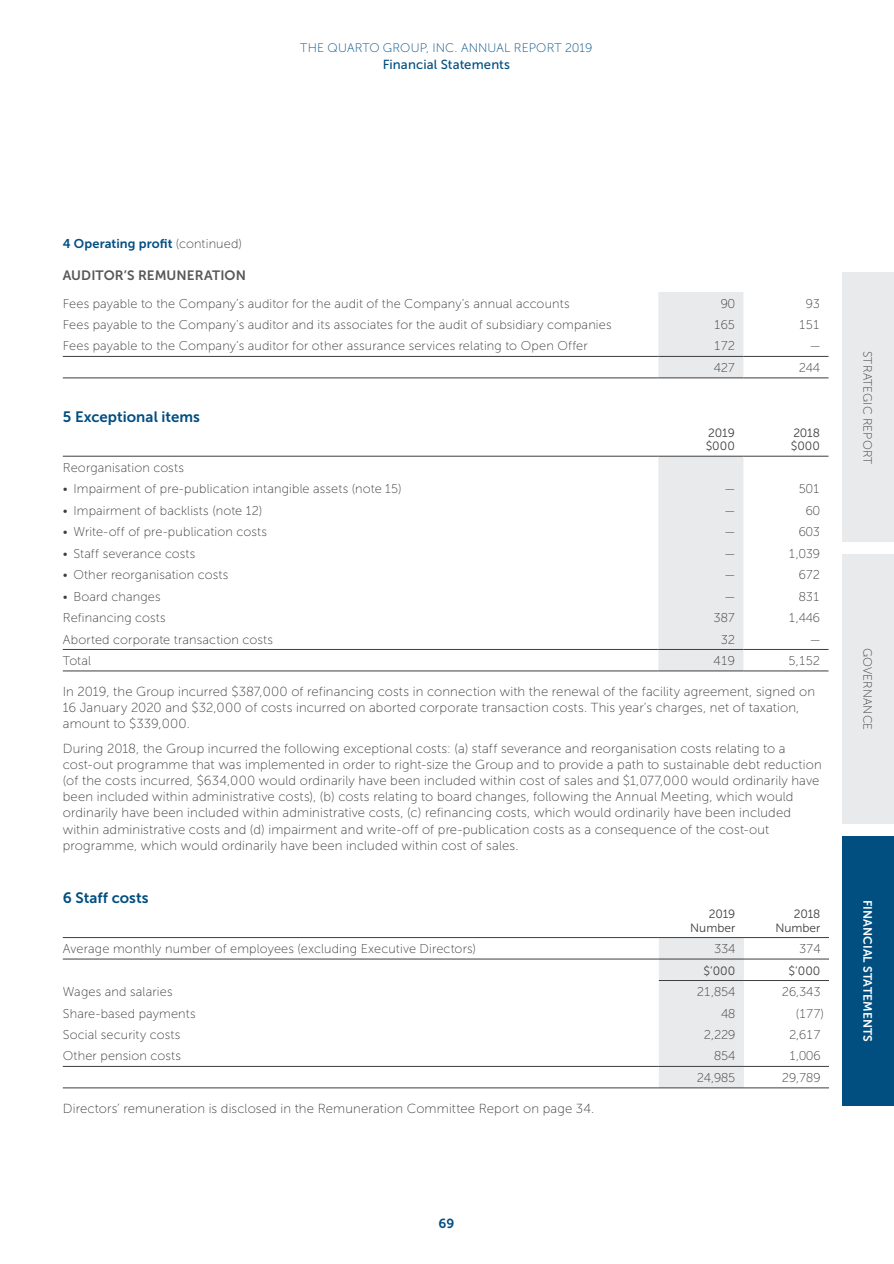
<style>
.page{position:relative;width:894px;height:1264px;background:#fff}
.page>*{position:absolute;margin:0;border:0;box-sizing:border-box;transform-origin:0 0}
.AR19_Body-heading-1{font:15px "Museo Sans 700";letter-spacing:.005em;color:#014e81}
.AR19_Body-heading-2{font:13.5px "Museo Sans 700";letter-spacing:.005em;color:#57585a}
.AR19_Body{font:13.2px/16.2px "Museo Sans 100";letter-spacing:.01em;color:#3e3e3f}
.t1{font:13.2px "Museo Sans 500";letter-spacing:.01em;color:#014e81}
.t2{font:13.2px "Museo Sans 700";color:#014e81}
.AR19_Table_Text{font:12.75px "Museo Sans 100";letter-spacing:.01em;color:#3e3e3f}
.AR19_Table-text-figu{font:12.75px "Museo Sans 100";color:#3e3e3f}
.AR19_Financial_Secti{font:12.75px "Museo Sans 700";letter-spacing:.01em;color:#014e81}
.t3{font:12.3px "Museo Sans 100";letter-spacing:.01em;color:#014e81}
.AR19_Table_Column_He{font:12px/13.5px "Museo Sans 300";color:#3e3e3f}
.t4{font:12px "Museo Sans 100";letter-spacing:.015em;color:#3e3e3f}
.t5{font:12px "Museo Sans 700";letter-spacing:.01em;color:#fff}
.s1{font-family:"Museo Sans 100";color:#3e3e3f}
</style>
<div class="page">
<div style="left:842px;top:273px;width:52px;height:269px;background:#e9eaeb"></div>
<div style="left:842px;top:554px;width:52px;height:269px;background:#e9eaeb"></div>
<div style="left:842px;top:836px;width:52px;height:269px;background:#014e81"></div>
<div style="left:658px;top:292px;width:85px;height:85px;background:#e9eaeb"></div>
<hr style="left:63px;top:356px;width:595px;height:1px;background:#3e3e3f">
<hr style="left:658px;top:356px;width:85px;height:1px;background:#3e3e3f">
<hr style="left:743px;top:356px;width:85px;height:1px;background:#3e3e3f">
<hr style="left:63px;top:377px;width:595px;height:1px;background:#3e3e3f">
<hr style="left:658px;top:377px;width:85px;height:1px;background:#3e3e3f">
<hr style="left:743px;top:377px;width:85px;height:1px;background:#3e3e3f">
<div style="left:658px;top:457px;width:85px;height:213px;background:#e9eaeb"></div>
<hr style="left:63px;top:456px;width:595px;height:1px;background:#3e3e3f">
<hr style="left:658px;top:456px;width:85px;height:1px;background:#3e3e3f">
<hr style="left:743px;top:456px;width:85px;height:1px;background:#3e3e3f">
<hr style="left:63px;top:649px;width:595px;height:1px;background:#3e3e3f">
<hr style="left:658px;top:649px;width:85px;height:1px;background:#3e3e3f">
<hr style="left:743px;top:649px;width:85px;height:1px;background:#3e3e3f">
<hr style="left:63px;top:670px;width:595px;height:1px;background:#3e3e3f">
<hr style="left:658px;top:670px;width:85px;height:1px;background:#3e3e3f">
<hr style="left:743px;top:670px;width:85px;height:1px;background:#3e3e3f">
<div style="left:659px;top:938px;width:85px;height:149px;background:#e9eaeb"></div>
<hr style="left:63px;top:937px;width:596px;height:1px;background:#3e3e3f">
<hr style="left:659px;top:937px;width:85px;height:1px;background:#3e3e3f">
<hr style="left:744px;top:937px;width:85px;height:1px;background:#3e3e3f">
<hr style="left:63px;top:958px;width:596px;height:1px;background:#3e3e3f">
<hr style="left:659px;top:958px;width:85px;height:1px;background:#3e3e3f">
<hr style="left:744px;top:958px;width:85px;height:1px;background:#3e3e3f">
<hr style="left:659px;top:980px;width:85px;height:1px;background:#3e3e3f">
<hr style="left:744px;top:980px;width:85px;height:1px;background:#3e3e3f">
<hr style="left:63px;top:1066px;width:596px;height:1px;background:#3e3e3f">
<hr style="left:659px;top:1066px;width:85px;height:1px;background:#3e3e3f">
<hr style="left:744px;top:1066px;width:85px;height:1px;background:#3e3e3f">
<hr style="left:63px;top:1087px;width:596px;height:1px;background:#3e3e3f">
<hr style="left:659px;top:1087px;width:85px;height:1px;background:#3e3e3f">
<hr style="left:744px;top:1087px;width:85px;height:1px;background:#3e3e3f">
<p class="t3" style="left:300px;top:41px;width:294px">THE QUARTO GROUP, INC. ANNUAL REPORT 2019</p>
<p class="t1" style="left:382px;top:57px;width:129px">Financial Statements</p>
<p class="AR19_Financial_Secti" style="left:63px;top:236px;width:181px">4 Operating profit <span class="s1">(continued)</span></p>
<p class="AR19_Body-heading-2" style="left:63px;top:268px;width:185px">AUDITOR’S REMUNERATION</p>
<p class="AR19_Table_Text" style="left:63px;top:296px;width:508px">Fees payable to the Company’s auditor for the audit of the Company’s annual accounts</p>
<p class="AR19_Table-text-figu" style="left:720px;top:296px;width:16px">90</p>
<p class="AR19_Table-text-figu" style="left:805px;top:296px;width:16px">93</p>
<p class="AR19_Table_Text" style="left:63px;top:318px;width:550px">Fees payable to the Company’s auditor and its associates for the audit of subsidiary companies</p>
<p class="AR19_Table-text-figu" style="left:713px;top:318px;width:23px">165</p>
<p class="AR19_Table-text-figu" style="left:798px;top:318px;width:23px">151</p>
<p class="AR19_Table_Text" style="left:63px;top:339px;width:526px">Fees payable to the Company’s auditor for other assurance services relating to Open Offer</p>
<p class="AR19_Table-text-figu" style="left:713px;top:339px;width:23px">172</p>
<p class="AR19_Table-text-figu" style="left:810px;top:339px;width:11px">—</p>
<p class="AR19_Table-text-figu" style="left:713px;top:361px;width:23px">427</p>
<p class="AR19_Table-text-figu" style="left:798px;top:361px;width:23px">244</p>
<p class="AR19_Body-heading-1" style="left:63px;top:408px;width:139px">5 Exceptional items</p>
<p class="AR19_Table_Column_He" style="left:705px;top:426px;width:31px">2019 $000</p>
<p class="AR19_Table_Column_He" style="left:793px;top:426px;width:28px">2018</p>
<p class="AR19_Table_Column_He" style="left:790px;top:439px;width:31px">$000</p>
<p class="AR19_Table_Text" style="left:63px;top:460px;width:123px">Reorganisation costs</p>
<p class="AR19_Table_Text" style="left:63px;top:482px;width:340px">• Impairment of pre-publication intangible assets (note 15)</p>
<p class="AR19_Table-text-figu" style="left:725px;top:482px;width:11px">—</p>
<p class="AR19_Table-text-figu" style="left:798px;top:482px;width:23px">501</p>
<p class="AR19_Table_Text" style="left:63px;top:503px;width:201px">• Impairment of backlists (note 12)</p>
<p class="AR19_Table-text-figu" style="left:725px;top:503px;width:11px">—</p>
<p class="AR19_Table-text-figu" style="left:805px;top:503px;width:16px">60</p>
<p class="AR19_Table_Text" style="left:63px;top:525px;width:206px">• Write-off of pre-publication costs</p>
<p class="AR19_Table-text-figu" style="left:725px;top:525px;width:11px">—</p>
<p class="AR19_Table-text-figu" style="left:798px;top:525px;width:23px">603</p>
<p class="AR19_Table_Text" style="left:63px;top:546px;width:134px">• Staff severance costs</p>
<p class="AR19_Table-text-figu" style="left:725px;top:546px;width:11px">—</p>
<p class="AR19_Table-text-figu" style="left:788px;top:546px;width:33px">1,039</p>
<p class="AR19_Table_Text" style="left:63px;top:568px;width:167px">• Other reorganisation costs</p>
<p class="AR19_Table-text-figu" style="left:725px;top:568px;width:11px">—</p>
<p class="AR19_Table-text-figu" style="left:798px;top:568px;width:23px">672</p>
<p class="AR19_Table_Text" style="left:63px;top:589px;width:99px">• Board changes</p>
<p class="AR19_Table-text-figu" style="left:725px;top:589px;width:11px">—</p>
<p class="AR19_Table-text-figu" style="left:798px;top:589px;width:23px">831</p>
<p class="AR19_Table_Text" style="left:63px;top:611px;width:104px">Refinancing costs</p>
<p class="AR19_Table-text-figu" style="left:713px;top:611px;width:23px">387</p>
<p class="AR19_Table-text-figu" style="left:788px;top:611px;width:33px">1,446</p>
<p class="AR19_Table_Text" style="left:63px;top:632px;width:212px">Aborted corporate transaction costs</p>
<p class="AR19_Table-text-figu" style="left:720px;top:632px;width:16px">32</p>
<p class="AR19_Table_Text" style="left:63px;top:654px;width:30px">Total</p>
<p class="AR19_Table-text-figu" style="left:713px;top:654px;width:23px">419</p>
<p class="AR19_Table-text-figu" style="left:788px;top:654px;width:33px">5,152</p>
<p class="AR19_Body" style="left:63px;top:683px;width:753px">In 2019, the Group incurred $387,000 of refinancing costs in connection with the renewal of the facility agreement, signed on<br>16 January 2020 and $32,000 of costs incurred on aborted corporate transaction costs. This year’s charges, net of taxation, amount to $339,000.</p>
<p class="AR19_Body" style="left:63px;top:740px;width:760px">During 2018, the Group incurred the following exceptional costs: (a) staff severance and reorganisation costs relating to a cost-out programme that was implemented in order to right-size the Group and to provide a path to sustainable debt reduction (of the costs incurred, $634,000 would ordinarily have been included within cost of sales and $1,077,000 would ordinarily have been included within administrative costs), (b) costs relating to board changes, following the Annual Meeting, which would ordinarily have been included within administrative costs, (c) refinancing costs, which would ordinarily have been included within administrative costs and (d) impairment and write-off of pre-publication costs as a consequence of the cost-out programme, which would ordinarily have been included within cost of sales.</p>
<p class="AR19_Body-heading-1" style="left:63px;top:889px;width:87px">6 Staff costs</p>
<p class="AR19_Table_Column_He" style="left:708px;top:907px;width:28px">2019</p>
<p class="AR19_Table_Column_He" style="left:690px;top:921px;width:47px">Number</p>
<p class="AR19_Table_Column_He" style="left:793px;top:907px;width:28px">2018</p>
<p class="AR19_Table_Column_He" style="left:775px;top:921px;width:47px">Number</p>
<p class="AR19_Table_Text" style="left:63px;top:942px;width:415px">Average monthly number of employees (excluding Executive Directors)</p>
<p class="AR19_Table-text-figu" style="left:714px;top:942px;width:23px">334</p>
<p class="AR19_Table-text-figu" style="left:799px;top:942px;width:23px">374</p>
<p class="AR19_Table_Column_He" style="left:703px;top:963px;width:33px">$’000</p>
<p class="AR19_Table_Column_He" style="left:788px;top:963px;width:33px">$’000</p>
<p class="AR19_Table_Text" style="left:63px;top:985px;width:111px">Wages and salaries</p>
<p class="AR19_Table-text-figu" style="left:697px;top:985px;width:40px">21,854</p>
<p class="AR19_Table-text-figu" style="left:782px;top:985px;width:40px">26,343</p>
<p class="AR19_Table_Text" style="left:63px;top:1006px;width:134px">Share-based payments</p>
<p class="AR19_Table-text-figu" style="left:721px;top:1006px;width:16px">48</p>
<p class="AR19_Table-text-figu" style="left:795px;top:1006px;width:30px">(177)</p>
<p class="AR19_Table_Text" style="left:63px;top:1028px;width:119px">Social security costs</p>
<p class="AR19_Table-text-figu" style="left:704px;top:1028px;width:33px">2,229</p>
<p class="AR19_Table-text-figu" style="left:789px;top:1028px;width:33px">2,617</p>
<p class="AR19_Table_Text" style="left:63px;top:1049px;width:120px">Other pension costs</p>
<p class="AR19_Table-text-figu" style="left:714px;top:1049px;width:23px">854</p>
<p class="AR19_Table-text-figu" style="left:789px;top:1049px;width:33px">1,006</p>
<p class="AR19_Table-text-figu" style="left:697px;top:1070px;width:40px">24,985</p>
<p class="AR19_Table-text-figu" style="left:782px;top:1070px;width:40px">29,789</p>
<p class="AR19_Body" style="left:63px;top:1100px;width:533px">Directors’ remuneration is disclosed in the Remuneration Committee Report on page 34.</p>
<p class="t4" style="left:873px;top:351px;width:115px;rotate:90deg">STRATEGIC REPORT</p>
<p class="t4" style="left:873px;top:648px;width:84px;rotate:90deg">GOVERNANCE</p>
<p class="t5" style="left:874px;top:899px;width:144px;rotate:90deg">FINANCIAL STATEMENTS</p>
<p class="t2" style="left:438px;top:1216px;width:17px">69</p>
</div>
